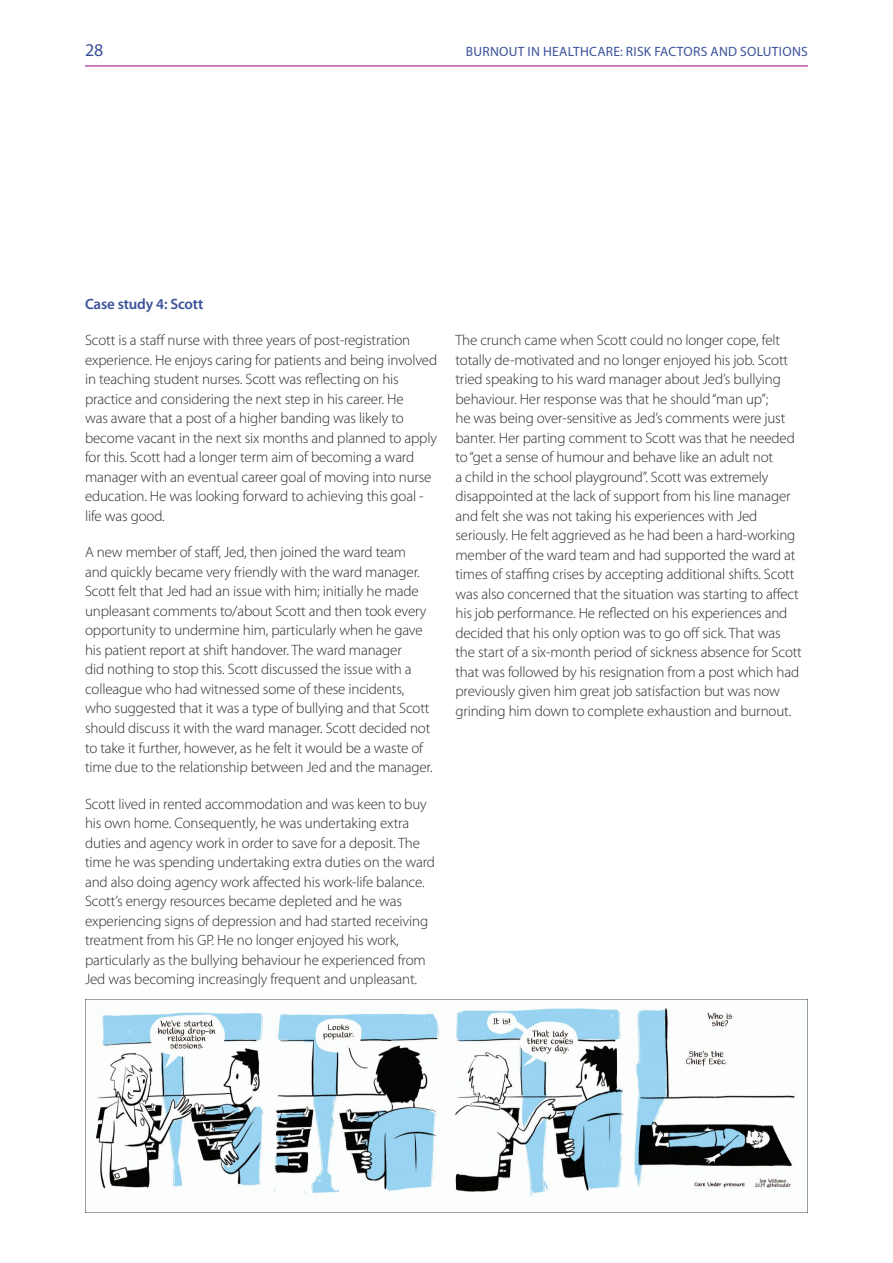
<style>
.page{position:relative;width:893px;height:1263px;background:#fff}
.page>*{position:absolute;margin:0;border:0;box-sizing:border-box;transform-origin:0 0}
.t1{font:18px "Myriad Pro";color:#3a519a}
.t2{font:300 15px/19.5px "Myriad Pro";letter-spacing:-.01em;color:#292929}
.t3{font:600 15px "Myriad Pro";letter-spacing:-.01em;color:#3a519a}
.t4{font:13.5px "Myriad Pro";letter-spacing:.02em;color:#3a519a}
</style>
<div class="page">
<hr style="left:85px;top:66px;width:723px;height:1px;background:#970078">
<img style="left:85px;top:999px;width:723px;height:213px">
<p class="t1" style="left:85px;top:39px;width:20px">28</p>
<p class="t4" style="left:466px;top:43px;width:343px">BURNOUT IN HEALTHCARE: RISK FACTORS AND SOLUTIONS</p>
<p class="t3" style="left:85px;top:294px;width:120px">Case study 4: Scott</p>
<p class="t2" style="left:85px;top:331px;width:354px">Scott is a staff nurse with three years of post-registration experience. He enjoys caring for patients and being involved in teaching student nurses. Scott was reflecting on his practice and considering the next step in his career. He<br>was aware that a post of a higher banding was likely to become vacant in the next six months and planned to apply for this. Scott had a longer term aim of becoming a ward manager with an eventual career goal of moving into nurse education. He was looking forward to achieving this goal - life was good.</p>
<p class="t2" style="left:85px;top:543px;width:349px">A new member of staff, Jed, then joined the ward team<br>and quickly became very friendly with the ward manager.<br>Scott felt that Jed had an issue with him; initially he made unpleasant comments to/about Scott and then took every opportunity to undermine him, particularly when he gave his patient report at shift handover. The ward manager<br>did nothing to stop this. Scott discussed the issue with a colleague who had witnessed some of these incidents, who suggested that it was a type of bullying and that Scott should discuss it with the ward manager. Scott decided not to take it further, however, as he felt it would be a waste of time due to the relationship between Jed and the manager.</p>
<p class="t2" style="left:85px;top:794px;width:352px">Scott lived in rented accommodation and was keen to buy his own home. Consequently, he was undertaking extra duties and agency work in order to save for a deposit. The time he was spending undertaking extra duties on the ward and also doing agency work affected his work-life balance.<br>Scott’s energy resources became depleted and he was experiencing signs of depression and had started receiving treatment from his GP. He no longer enjoyed his work, particularly as the bullying behaviour he experienced from Jed was becoming increasingly frequent and unpleasant.</p>
<p class="t2" style="left:455px;top:331px;width:348px">The crunch came when Scott could no longer cope, felt totally de-motivated and no longer enjoyed his job. Scott tried speaking to his ward manager about Jed’s bullying behaviour. Her response was that he should “man up”;<br>he was being over-sensitive as Jed’s comments were just banter. Her parting comment to Scott was that he needed to “get a sense of humour and behave like an adult not<br>a child in the school playground”. Scott was extremely disappointed at the lack of support from his line manager and felt she was not taking his experiences with Jed seriously. He felt aggrieved as he had been a hard-working member of the ward team and had supported the ward at times of staffing crises by accepting additional shifts. Scott was also concerned that the situation was starting to affect his job performance. He reflected on his experiences and decided that his only option was to go off sick. That was the start of a six-month period of sickness absence for Scott that was followed by his resignation from a post which had previously given him great job satisfaction but was now grinding him down to complete exhaustion and burnout.</p>
</div>
